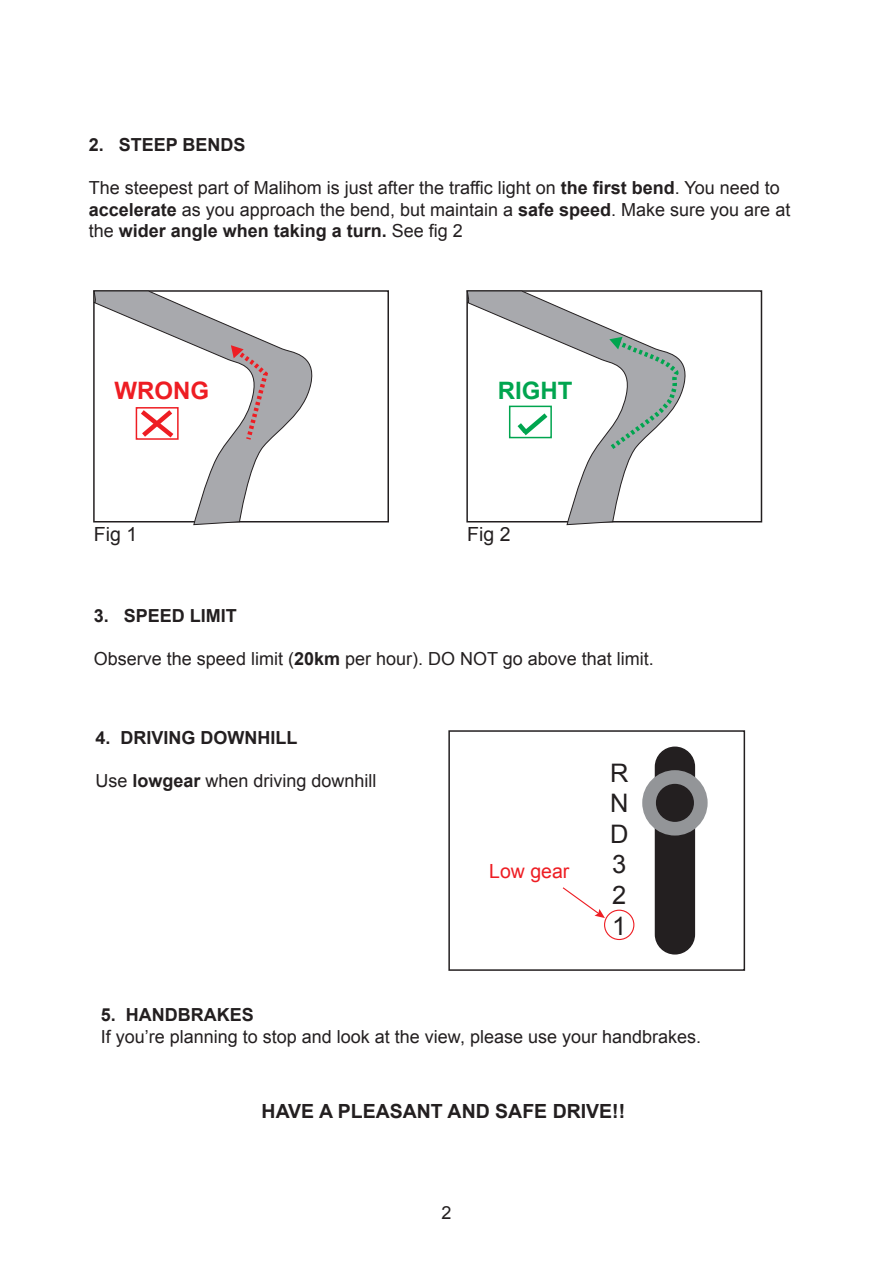
<style>
.page{position:relative;width:893px;height:1263px;background:#fff}
.page>*{position:absolute;margin:0;border:0;box-sizing:border-box;transform-origin:0 0}
.t1{font:25.5px/30.6px "Arial";color:#231f20;text-align:justify}
.t2{font:700 24px "Arial";color:#ee1d23}
.t3{font:700 24px "Arial";color:#00a54f}
.t4{font:700 19.5px "Arial";color:#231f20}
.t5{font:19.5px "Arial";color:#231f20}
.t6{font:19.5px "Arial";color:#ee1d23}
.t7{font:18px/21.6px "Arial";color:#231f20}
.t8{font:700 18px "Arial";color:#231f20}
.s1{font-weight:700}
</style>
<div class="page">
<svg style="left:93px;top:291px;width:225px;height:234px"></svg>
<svg style="left:231px;top:345px;width:40px;height:95px"></svg>
<div style="left:136px;top:407px;width:43px;height:33px;background:#f47174"></div>
<svg style="left:136px;top:405px;width:42px;height:37px"></svg>
<svg style="left:466px;top:291px;width:225px;height:234px"></svg>
<svg style="left:607px;top:335px;width:74px;height:117px"></svg>
<div style="left:509px;top:406px;width:43px;height:32px;background:#fff;border:2px solid #00a54f"></div>
<svg style="left:513px;top:409px;width:39px;height:31px"></svg>
<div style="left:448px;top:730px;width:297px;height:241px;border:2px solid #231f20"></div>
<div style="left:655px;top:747px;width:39px;height:207px;background:#231f20;border-radius:19px"></div>
<div style="left:655px;top:746px;width:40px;height:208px;border:2px solid #231f20;border-radius:19px"></div>
<div style="left:642px;top:770px;width:66px;height:65px;background:#939598;border-radius:50%"></div>
<div style="left:657px;top:784px;width:36px;height:37px;background:#231f20;border-radius:50%"></div>
<div style="left:656px;top:784px;width:38px;height:38px;border:2px solid #231f20;border-radius:50%"></div>
<div style="left:604px;top:910px;width:30px;height:30px;border:1px solid #ee1d23;border-radius:50%"></div>
<svg style="left:562px;top:887px;width:43px;height:31px"></svg>
<p class="t8" style="left:89px;top:133px;width:158px">2. STEEP BENDS</p>
<p class="t7" style="left:89px;top:177px;width:703px">The steepest part of Malihom is just after the traffic light on <span class="s1">the first bend</span>. You need to <span class="s1">accelerate</span> as you approach the bend, but maintain a <span class="s1">safe speed</span>. Make sure you are at the <span class="s1">wider angle when taking a turn.</span> See fig 2</p>
<h2 class="t2" style="left:115px;top:375px;width:96px">WRONG</h2>
<p class="t5" style="left:94px;top:522px;width:45px">Fig 1</p>
<h2 class="t3" style="left:498px;top:375px;width:76px">RIGHT</h2>
<p class="t5" style="left:467px;top:522px;width:45px">Fig 2</p>
<p class="t8" style="left:94px;top:604px;width:145px">3. SPEED LIMIT</p>
<p class="t7" style="left:94px;top:648px;width:561px">Observe the speed limit (<span class="s1">20km</span> per hour). DO NOT go above that limit.</p>
<p class="t8" style="left:95px;top:726px;width:204px">4. DRIVING DOWNHILL</p>
<p class="t7" style="left:95px;top:770px;width:283px">Use <span class="s1">lowgear</span> when driving downhill</p>
<h1 class="t1" style="left:610px;top:758px;width:20px">R N D 3<br>2<br>1</h1>
<p class="t6" style="left:489px;top:859px;width:82px">Low gear</p>
<p class="t8" style="left:101px;top:1003px;width:155px">5. HANDBRAKES</p>
<p class="t7" style="left:101px;top:1026px;width:602px">If you’re planning to stop and look at the view, please use your handbrakes.</p>
<p class="t4" style="left:262px;top:1098px;width:365px">HAVE A PLEASANT AND SAFE DRIVE!!</p>
<p class="t7" style="left:441px;top:1202px;width:12px">2</p>
</div>
